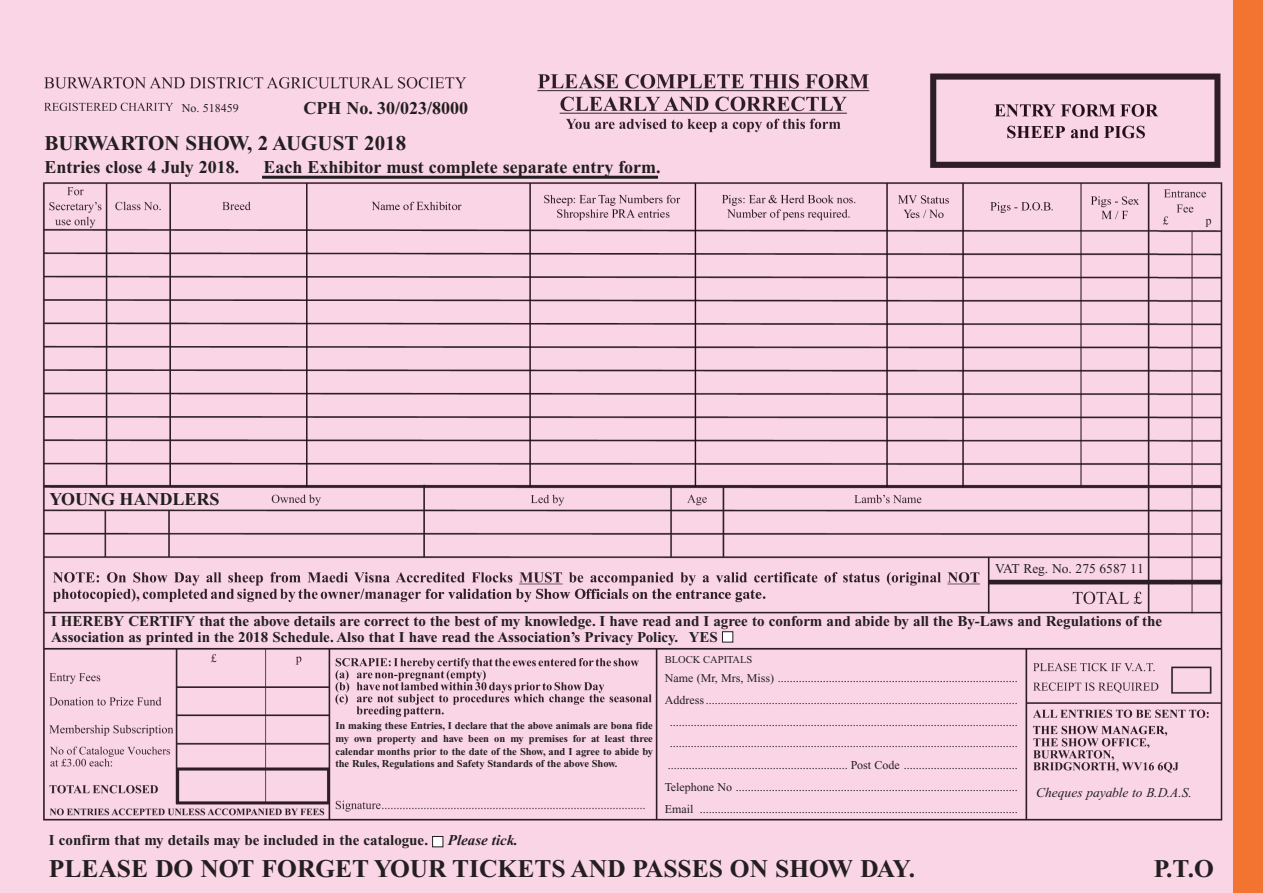
<style>
.page{position:relative;width:1263px;height:893px;background:#fad5e5}
.page>*{position:absolute;margin:0;border:0;box-sizing:border-box;transform-origin:0 0}
.t1{font:700 25.5px "Times New Roman";color:#231f20}
.t2{font:700 21px "Times New Roman";color:#231f20}
.t3{font:700 18px "Times New Roman";color:#231f20}
.t4{font:700 15px/16.5px "Times New Roman";color:#231f20}
.t5{font:italic 13.5px "Times New Roman";color:#231f20}
.t6{font:13.5px "Times New Roman";color:#231f20}
.t7{font:12px/21.8px "Times New Roman";color:#231f20;text-align:center}
.t8{font:700 10.5px/12.6px "Times New Roman";letter-spacing:-.005em;color:#231f20;text-align:justify}
.t9{font:10.5px "Times New Roman";color:#231f20}
.s1{color:#fff}
.s2{font-style:italic}
</style>
<div class="page">
<img style="left:42px;top:73px;width:1181px;height:748px">
<hr style="left:262px;top:176px;width:396px;height:3px;background:#231f20">
<div style="left:660px;top:655px;width:364px;height:161px;background:#fad5e5"></div>
<div style="left:1233px;top:0;width:30px;height:893px;background:#f37331"></div>
<h3 class="t3" style="left:303px;top:102px;width:166px">CPH No. 30/023/8000</h3>
<p class="t7" style="left:182px;top:98px;width:58px">No. 518459</p>
<h2 class="t2" style="left:45px;top:136px;width:363px">BURWARTON SHOW, 2 AUGUST 2018</h2>
<h3 class="t3" style="left:45px;top:161px;width:196px">Entries close 4 July 2018.</h3>
<h3 class="t3" style="left:263px;top:161px;width:398px">Each Exhibitor must complete separate entry form.</h3>
<h3 class="t3" style="left:50px;top:493px;width:171px">YOUNG HANDLERS</h3>
<p class="t6" style="left:995px;top:563px;width:150px">VAT Reg. No. 275 6587 11</p>
<p class="t4" style="left:51px;top:614px;width:1113px">I HEREBY CERTIFY that the above details are correct to the best of my knowledge. I have read and I agree to conform and abide by all the By-Laws and Regulations of the<br>Association as printed in the 2018 Schedule. Also that I have read the Association’s Privacy Policy. YES <span class="s1">■</span></p>
<p class="t8" style="left:335px;top:721px;width:319px">In making these Entries, I declare that the above animals are bona fide my own property and have been on my premises for at least three calendar months prior to the date of the Show, and I agree to abide by the Rules, Regulations and Safety Standards of the above Show.</p>
<p class="t9" style="left:665px;top:655px;width:89px">BLOCK CAPITALS</p>
<p class="t7" style="left:665px;top:668px;width:354px">Name (Mr, Mrs, Miss) ................................................................................<br>Address........................................................................................................ .................................................................................................................... .................................................................................................................... ............................................................ Post Code ......................................<br>Telephone No ..............................................................................................<br>Email ..........................................................................................................</p>
<p class="t5" style="left:1036px;top:787px;width:157px">Cheques payable to B.D.A.S.</p>
<p class="t4" style="left:49px;top:834px;width:471px">I confirm that my details may be included in the catalogue. <span class="s1">■</span> <span class="s2">Please tick.</span></p>
<h1 class="t1" style="left:49px;top:860px;width:868px">PLEASE DO NOT FORGET YOUR TICKETS AND PASSES ON SHOW DAY.</h1>
<h1 class="t1" style="left:1154px;top:860px;width:62px">P.T.O</h1>
</div>
